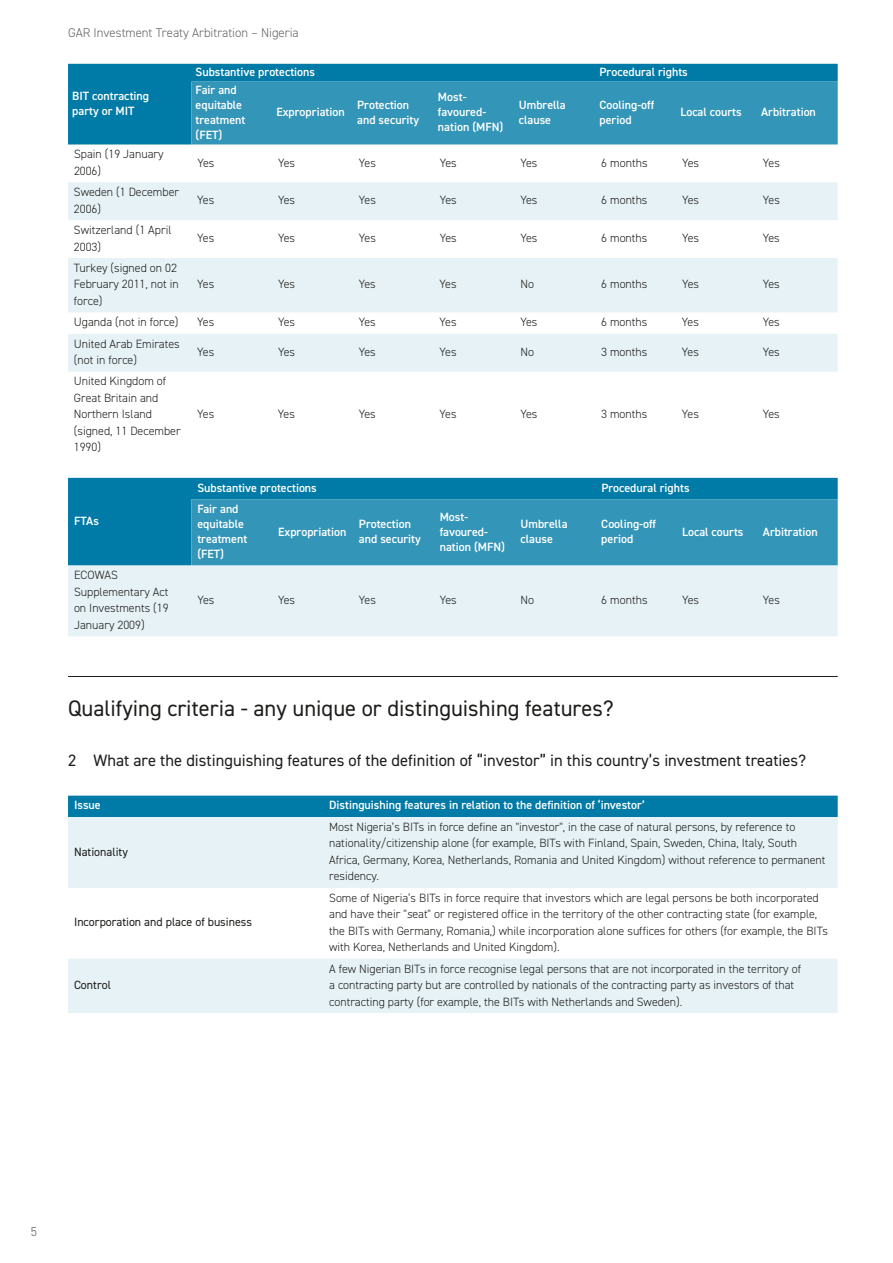
<style>
.page{position:relative;width:893px;height:1263px;background:#fff}
.page>*{position:absolute;margin:0;border:0;box-sizing:border-box;transform-origin:0 0}
.t1{font:22.5px "DIN2014";color:#1d1d1b}
.t2{font:16.5px "DIN2014";color:#1d1d1b}
.t3{font:300 12.75px "DIN2014";color:#646363}
.t4{font:300 12px/16.5px "DIN2014";color:#1d1d1b}
.t5{font:600 12px/15px "DIN2014";color:#fff}
.t6{font:12px "DIN2014";color:#1d1d1b}
.s1{font-style:italic}
</style>
<div class="page">
<hr style="left:68px;top:676px;width:770px;height:1px;background:#1d1d1b">
<div style="left:68px;top:64px;width:770px;height:80px;background:#007aa6"></div>
<div style="left:191px;top:82px;width:647px;height:62px;background:#3395b8"></div>
<svg style="left:68px;top:182px;width:770px;height:190px;fill:#e6f2f6"></svg>
<div style="left:68px;top:478px;width:770px;height:87px;background:#007aa6"></div>
<div style="left:191px;top:499px;width:647px;height:66px;background:#3395b8"></div>
<div style="left:68px;top:565px;width:770px;height:71px;background:#e6f2f6"></div>
<div style="left:68px;top:796px;width:770px;height:21px;background:#007aa6"></div>
<svg style="left:68px;top:817px;width:770px;height:196px;fill:#e6f2f6"></svg>
<p class="t3" style="left:68px;top:25px;width:232px">GAR Investment Treaty Arbitration – Nigeria</p>
<p class="t5" style="left:72px;top:88px;width:78px">BIT contracting party or MIT</p>
<p class="t5" style="left:196px;top:64px;width:121px">Substantive protections</p>
<p class="t5" style="left:600px;top:64px;width:90px">Procedural rights</p>
<p class="t5" style="left:196px;top:82px;width:51px">Fair and equitable treatment (FET)</p>
<p class="t5" style="left:276px;top:104px;width:70px">Expropriation</p>
<p class="t5" style="left:357px;top:97px;width:63px">Protection and security</p>
<p class="t5" style="left:438px;top:89px;width:67px">Most&shy;favoured&shy;nation (MFN)</p>
<p class="t5" style="left:519px;top:97px;width:49px">Umbrella clause</p>
<p class="t5" style="left:600px;top:97px;width:56px">Cooling-off period</p>
<p class="t5" style="left:680px;top:104px;width:63px">Local courts</p>
<p class="t5" style="left:761px;top:104px;width:56px">Arbitration</p>
<p class="t4" style="left:74px;top:146px;width:91px">Spain (19 January<br>2006)</p>
<p class="t4" style="left:197px;top:154px;width:19px">Yes</p>
<p class="t4" style="left:278px;top:154px;width:19px">Yes</p>
<p class="t4" style="left:359px;top:154px;width:19px">Yes</p>
<p class="t4" style="left:440px;top:154px;width:19px">Yes</p>
<p class="t4" style="left:520px;top:154px;width:19px">Yes</p>
<p class="t4" style="left:601px;top:154px;width:48px">6 months</p>
<p class="t4" style="left:682px;top:154px;width:19px">Yes</p>
<p class="t4" style="left:763px;top:154px;width:19px">Yes</p>
<p class="t4" style="left:74px;top:184px;width:107px">Sweden (1 December<br>2006)</p>
<p class="t4" style="left:197px;top:192px;width:19px">Yes</p>
<p class="t4" style="left:278px;top:192px;width:19px">Yes</p>
<p class="t4" style="left:359px;top:192px;width:19px">Yes</p>
<p class="t4" style="left:440px;top:192px;width:19px">Yes</p>
<p class="t4" style="left:520px;top:192px;width:19px">Yes</p>
<p class="t4" style="left:601px;top:192px;width:48px">6 months</p>
<p class="t4" style="left:682px;top:192px;width:19px">Yes</p>
<p class="t4" style="left:763px;top:192px;width:19px">Yes</p>
<p class="t4" style="left:74px;top:222px;width:99px">Switzerland (1 April<br>2003)</p>
<p class="t4" style="left:197px;top:230px;width:19px">Yes</p>
<p class="t4" style="left:278px;top:230px;width:19px">Yes</p>
<p class="t4" style="left:359px;top:230px;width:19px">Yes</p>
<p class="t4" style="left:440px;top:230px;width:19px">Yes</p>
<p class="t4" style="left:520px;top:230px;width:19px">Yes</p>
<p class="t4" style="left:601px;top:230px;width:48px">6 months</p>
<p class="t4" style="left:682px;top:230px;width:19px">Yes</p>
<p class="t4" style="left:763px;top:230px;width:19px">Yes</p>
<p class="t4" style="left:74px;top:260px;width:106px">Turkey (signed on 02<br>February 2011, not in force)</p>
<p class="t4" style="left:197px;top:276px;width:19px">Yes</p>
<p class="t4" style="left:278px;top:276px;width:19px">Yes</p>
<p class="t4" style="left:359px;top:276px;width:19px">Yes</p>
<p class="t4" style="left:440px;top:276px;width:19px">Yes</p>
<p class="t4" style="left:520px;top:276px;width:15px">No</p>
<p class="t4" style="left:601px;top:276px;width:48px">6 months</p>
<p class="t4" style="left:682px;top:276px;width:19px">Yes</p>
<p class="t4" style="left:763px;top:276px;width:19px">Yes</p>
<p class="t4" style="left:74px;top:314px;width:106px">Uganda (not in force)</p>
<p class="t4" style="left:197px;top:314px;width:19px">Yes</p>
<p class="t4" style="left:278px;top:314px;width:19px">Yes</p>
<p class="t4" style="left:359px;top:314px;width:19px">Yes</p>
<p class="t4" style="left:440px;top:314px;width:19px">Yes</p>
<p class="t4" style="left:520px;top:314px;width:19px">Yes</p>
<p class="t4" style="left:601px;top:314px;width:48px">6 months</p>
<p class="t4" style="left:682px;top:314px;width:19px">Yes</p>
<p class="t4" style="left:763px;top:314px;width:19px">Yes</p>
<p class="t4" style="left:74px;top:335px;width:107px">United Arab Emirates (not in force)</p>
<p class="t4" style="left:197px;top:343px;width:19px">Yes</p>
<p class="t4" style="left:278px;top:343px;width:19px">Yes</p>
<p class="t4" style="left:359px;top:343px;width:19px">Yes</p>
<p class="t4" style="left:440px;top:343px;width:19px">Yes</p>
<p class="t4" style="left:520px;top:343px;width:15px">No</p>
<p class="t4" style="left:601px;top:343px;width:48px">3 months</p>
<p class="t4" style="left:682px;top:343px;width:19px">Yes</p>
<p class="t4" style="left:763px;top:343px;width:19px">Yes</p>
<p class="t4" style="left:74px;top:373px;width:108px">United Kingdom of<br>Great Britain and<br>Northern Island (signed, 11 December<br>1990)</p>
<p class="t4" style="left:197px;top:406px;width:19px">Yes</p>
<p class="t4" style="left:278px;top:406px;width:19px">Yes</p>
<p class="t4" style="left:359px;top:406px;width:19px">Yes</p>
<p class="t4" style="left:440px;top:406px;width:19px">Yes</p>
<p class="t4" style="left:520px;top:406px;width:19px">Yes</p>
<p class="t4" style="left:601px;top:406px;width:48px">3 months</p>
<p class="t4" style="left:682px;top:406px;width:19px">Yes</p>
<p class="t4" style="left:763px;top:406px;width:19px">Yes</p>
<p class="t5" style="left:74px;top:513px;width:26px">FTAs</p>
<p class="t4" style="left:74px;top:567px;width:96px">ECOWAS<br>Supplementary Act on Investments (19<br>January 2009)</p>
<p class="t5" style="left:197px;top:480px;width:121px">Substantive protections</p>
<p class="t5" style="left:601px;top:480px;width:90px">Procedural rights</p>
<p class="t5" style="left:197px;top:501px;width:51px">Fair and equitable treatment (FET)</p>
<p class="t5" style="left:278px;top:524px;width:70px">Expropriation</p>
<p class="t5" style="left:359px;top:516px;width:63px">Protection and security</p>
<p class="t5" style="left:440px;top:509px;width:67px">Most&shy;favoured&shy;nation (MFN)</p>
<p class="t5" style="left:520px;top:516px;width:49px">Umbrella clause</p>
<p class="t5" style="left:601px;top:516px;width:56px">Cooling-off period</p>
<p class="t5" style="left:682px;top:524px;width:63px">Local courts</p>
<p class="t5" style="left:763px;top:524px;width:56px">Arbitration</p>
<p class="t4" style="left:197px;top:592px;width:19px">Yes</p>
<p class="t4" style="left:278px;top:592px;width:19px">Yes</p>
<p class="t4" style="left:359px;top:592px;width:19px">Yes</p>
<p class="t4" style="left:440px;top:592px;width:19px">Yes</p>
<p class="t4" style="left:520px;top:592px;width:15px">No</p>
<p class="t4" style="left:601px;top:592px;width:48px">6 months</p>
<p class="t4" style="left:682px;top:592px;width:19px">Yes</p>
<p class="t4" style="left:763px;top:592px;width:19px">Yes</p>
<h1 class="t1" style="left:68px;top:694px;width:547px">Qualifying criteria - any unique or distinguishing features?</h1>
<h2 class="t2" style="left:68px;top:750px;width:740px">2 What are the distinguishing features of the definition of “investor” in this country’s investment treaties?</h2>
<p class="t5" style="left:74px;top:797px;width:28px">Issue</p>
<p class="t5" style="left:329px;top:797px;width:317px">Distinguishing features in relation to the definition of ‘investor’</p>
<p class="t6" style="left:74px;top:844px;width:55px">Nationality</p>
<p class="t4" style="left:329px;top:818px;width:498px">Most Nigeria’s BITs in force define an "investor", in the case of natural persons, by reference to nationality/citizenship alone (for example, BITs with Finland, Spain, Sweden, China, Italy, South Africa, Germany, Korea, Netherlands, Romania and United Kingdom) without reference to permanent residency.</p>
<p class="t6" style="left:74px;top:915px;width:180px">Incorporation and place of business</p>
<p class="t6" style="left:74px;top:977px;width:38px">Control</p>
<p class="t4" style="left:329px;top:889px;width:500px">Some of Nigeria’s BITs in force require that investors which are legal persons be both incorporated and have their "<span class="s1">s</span>eat" or registered office in the territory of the other contracting state (for example, the BITs with Germany, Romania,) while incorporation alone suffices for others (for example, the BITs with Korea, Netherlands and United Kingdom).</p>
<p class="t4" style="left:329px;top:960px;width:473px">A few Nigerian BITs in force recognise legal persons that are not incorporated in the territory of a contracting party but are controlled by nationals of the contracting party as investors of that contracting party (for example, the BITs with Netherlands and Sweden).</p>
<p class="t3" style="left:31px;top:1223px;width:8px">5</p>
</div>
